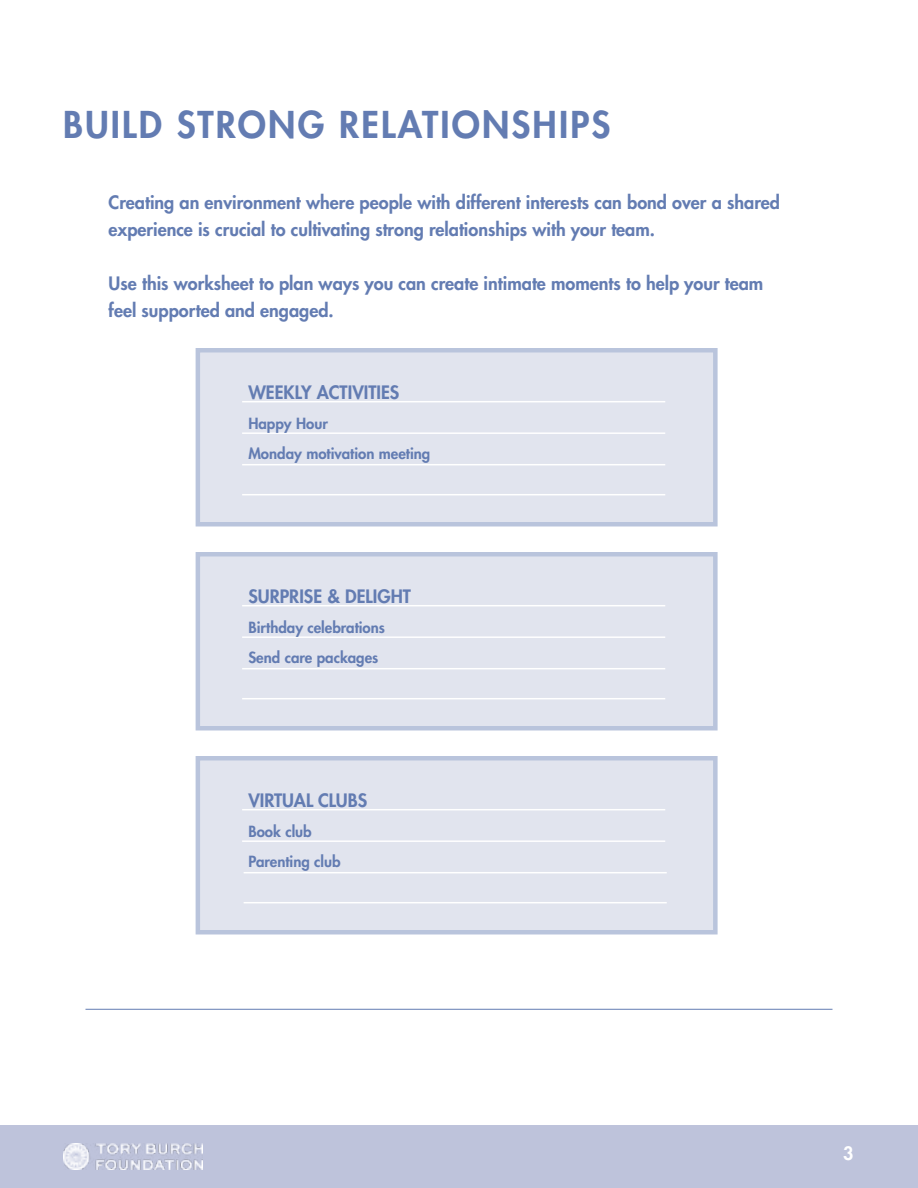
<style>
.page{position:relative;width:918px;height:1188px;background:#fff}
.page>*{position:absolute;margin:0;border:0;box-sizing:border-box;transform-origin:0 0}
.t1{font:800 36px "Futura LT Pro";letter-spacing:.06em;color:#637cb2}
.t2{font:800 18px/27px "Futura LT Pro";color:#637cb2}
.t3{font:800 18px "Futura LT Pro";color:#fff}
.t4{font:800 15px/30px "Futura LT Pro";color:#637cb2}
</style>
<div class="page">
<div style="left:0;top:1125px;width:918px;height:63px;background:#bec3db"></div>
<img style="left:63px;top:1143px;width:140px;height:27px">
<hr style="left:86px;top:1009px;width:746px;height:1px;background:#637cb2">
<svg style="left:196px;top:348px;width:522px;height:178px;background:#dee2ec"></svg>
<svg style="left:196px;top:552px;width:522px;height:178px;background:#dee2ec"></svg>
<svg style="left:196px;top:756px;width:522px;height:178px;background:#dee2ec"></svg>
<hr style="left:242px;top:401px;width:423px;height:1px;background:#fff">
<hr style="left:242px;top:605px;width:423px;height:1px;background:#fff">
<hr style="left:242px;top:809px;width:423px;height:1px;background:#fff">
<hr style="left:242px;top:432px;width:423px;height:2px;background:#fff">
<hr style="left:242px;top:636px;width:423px;height:2px;background:#fff">
<hr style="left:242px;top:840px;width:423px;height:2px;background:#fff">
<hr style="left:242px;top:464px;width:423px;height:1px;background:#fff">
<hr style="left:242px;top:668px;width:423px;height:1px;background:#fff">
<hr style="left:244px;top:872px;width:423px;height:1px;background:#fff">
<hr style="left:242px;top:494px;width:423px;height:1px;background:#fff">
<hr style="left:242px;top:698px;width:423px;height:1px;background:#fff">
<hr style="left:244px;top:902px;width:423px;height:1px;background:#fff">
<h1 class="t1" style="left:63px;top:97px;width:549px">BUILD STRONG RELATIONSHIPS</h1>
<p class="t2" style="left:109px;top:188px;width:673px">Creating an environment where people with different interests can bond over a shared experience is crucial to cultivating strong relationships with your team.</p>
<p class="t2" style="left:109px;top:269px;width:656px">Use this worksheet to plan ways you can create intimate moments to help your team feel supported and engaged.</p>
<p class="t2" style="left:248px;top:378px;width:152px">WEEKLY ACTIVITIES</p>
<p class="t4" style="left:248px;top:408px;width:183px">Happy Hour<br>Monday motivation meeting</p>
<p class="t2" style="left:248px;top:582px;width:164px">SURPRISE &amp; DELIGHT</p>
<p class="t4" style="left:248px;top:612px;width:138px">Birthday celebrations<br>Send care packages</p>
<p class="t2" style="left:248px;top:786px;width:120px">VIRTUAL CLUBS</p>
<p class="t4" style="left:248px;top:816px;width:94px">Book club<br>Parenting club</p>
<p class="t3" style="left:843px;top:1140px;width:12px">3</p>
</div>
